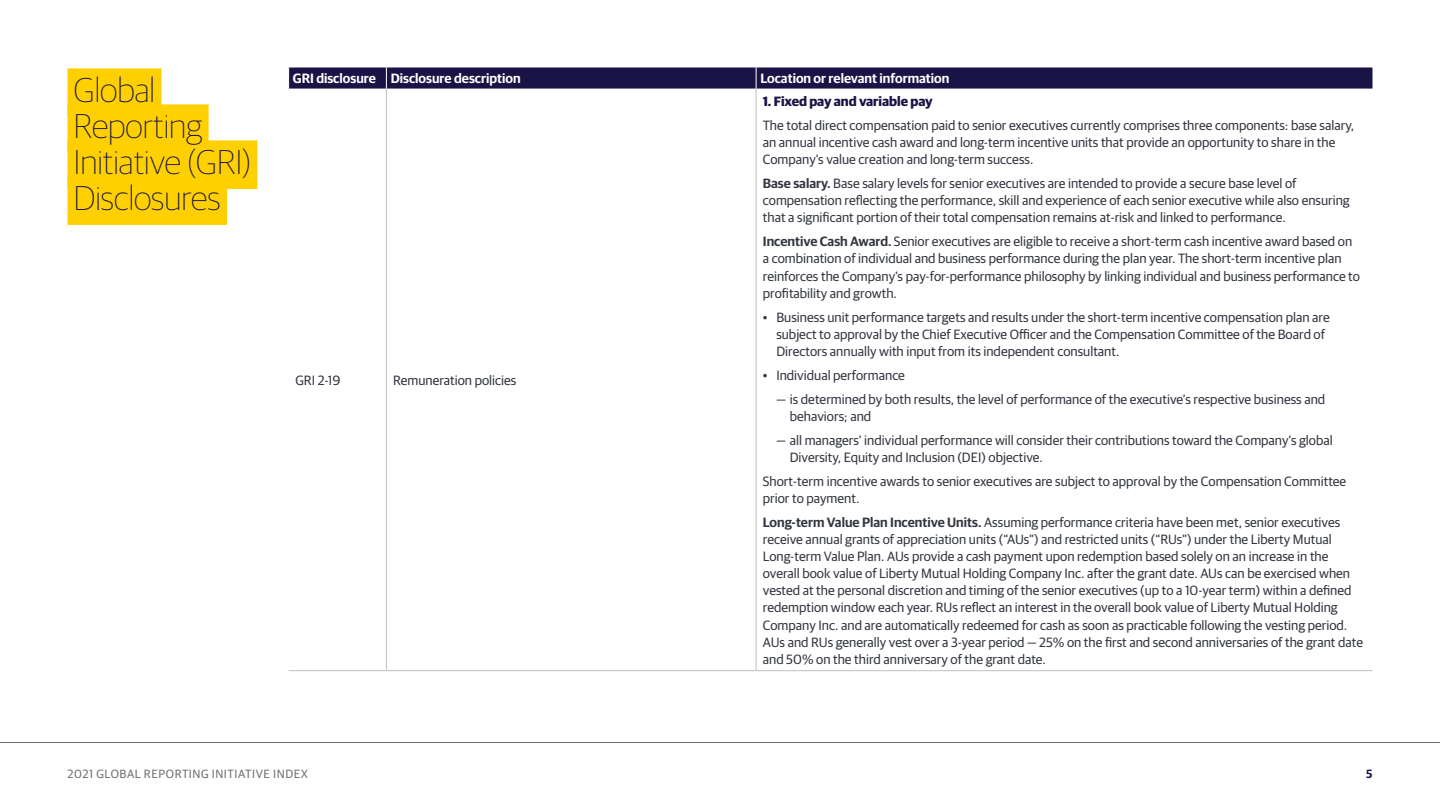
<style>
.page{position:relative;width:1440px;height:810px;background:#fff}
.page>*{position:absolute;margin:0;border:0;box-sizing:border-box;transform-origin:0 0}
.t1{font:100 34.5px/36px "Guardian Sans";color:#1a1446}
.t2{font:13.5px/17.1px "Guardian Sans";color:#343741}
.t3{font:600 13.5px "Guardian Sans";color:#fff}
.t4{font:700 13.5px "Guardian Sans";color:#1a1446}
.t5{font:12px "Guardian Sans";letter-spacing:.045em;color:#707070}
.t6{font:600 12px "Guardian Sans";color:#1a1446}
.s1{font-weight:600}
</style>
<div class="page">
<hr style="left:0;top:742px;width:1440px;height:1px;background:#707070">
<hr style="left:386px;top:89px;width:1px;height:581px;background:#c0bfc0">
<hr style="left:756px;top:89px;width:1px;height:581px;background:#c0bfc0">
<hr style="left:289px;top:670px;width:97px;height:1px;background:#c0bfc0">
<hr style="left:386px;top:670px;width:370px;height:1px;background:#c0bfc0">
<hr style="left:756px;top:670px;width:616px;height:1px;background:#c0bfc0">
<div style="left:288px;top:68px;width:1084px;height:21px;background:#1a1446"></div>
<div style="left:68px;top:68px;width:93px;height:49px;background:#ffd000"></div>
<div style="left:68px;top:104px;width:141px;height:49px;background:#ffd000"></div>
<div style="left:68px;top:140px;width:189px;height:49px;background:#ffd000"></div>
<div style="left:68px;top:176px;width:159px;height:49px;background:#ffd000"></div>
<h1 class="t1" style="left:74px;top:70px;width:179px">Global<br>Reporting<br>Initiative (GRI)<br>Disclosures</h1>
<p class="t3" style="left:293px;top:69px;width:229px">GRI disclosure Disclosure description</p>
<p class="t3" style="left:760px;top:69px;width:190px">Location or relevant information</p>
<p class="t2" style="left:295px;top:371px;width:47px">GRI 2-19</p>
<p class="t2" style="left:393px;top:371px;width:125px">Remuneration policies</p>
<p class="t4" style="left:763px;top:91px;width:171px">1. Fixed pay and variable pay</p>
<p class="t2" style="left:763px;top:116px;width:593px">The total direct compensation paid to senior executives currently comprises three components: base salary, an annual incentive cash award and long-term incentive units that provide an opportunity to share in the<br>Company’s value creation and long-term success.</p>
<p class="t2" style="left:763px;top:174px;width:588px"><span class="s1">Base salary.</span> Base salary levels for senior executives are intended to provide a secure base level of compensation reflecting the performance, skill and experience of each senior executive while also ensuring that a significant portion of their total compensation remains at-risk and linked to performance.</p>
<p class="t2" style="left:763px;top:232px;width:599px"><span class="s1">Incentive Cash Award.</span> Senior executives are eligible to receive a short-term cash incentive award based on a combination of individual and business performance during the plan year. The short-term incentive plan reinforces the Company’s pay-for-performance philosophy by linking individual and business performance to profitability and growth.</p>
<p class="t2" style="left:776px;top:307px;width:555px;text-indent:-14px">• Business unit performance targets and results under the short-term incentive compensation plan are subject to approval by the Chief Executive Officer and the Compensation Committee of the Board of<br>Directors annually with input from its independent consultant.</p>
<p class="t2" style="left:763px;top:366px;width:144px">• Individual performance</p>
<p class="t2" style="left:790px;top:389px;width:537px;text-indent:-14px">— is determined by both results, the level of performance of the executive’s respective business and behaviors; and</p>
<p class="t2" style="left:790px;top:430px;width:544px;text-indent:-14px">— all managers’ individual performance will consider their contributions toward the Company’s global<br>Diversity, Equity and Inclusion (DEI) objective.</p>
<p class="t2" style="left:763px;top:471px;width:585px">Short-term incentive awards to senior executives are subject to approval by the Compensation Committee prior to payment.</p>
<p class="t2" style="left:763px;top:513px;width:602px"><span class="s1">Long-term Value Plan Incentive Units.</span> Assuming performance criteria have been met, senior executives receive annual grants of appreciation units (“AUs”) and restricted units (“RUs”) under the Liberty Mutual Long-term Value Plan. AUs provide a cash payment upon redemption based solely on an increase in the overall book value of Liberty Mutual Holding Company Inc. after the grant date. AUs can be exercised when vested at the personal discretion and timing of the senior executives (up to a 10-year term) within a defined redemption window each year. RUs reflect an interest in the overall book value of Liberty Mutual Holding Company Inc. and are automatically redeemed for cash as soon as practicable following the vesting period.<br>AUs and RUs generally vest over a 3-year period — 25% on the first and second anniversaries of the grant date and 50% on the third anniversary of the grant date.</p>
<p class="t5" style="left:68px;top:765px;width:242px">2021 GLOBAL REPORTING INITIATIVE INDEX</p>
<p class="t6" style="left:1366px;top:765px;width:8px">5</p>
</div>
